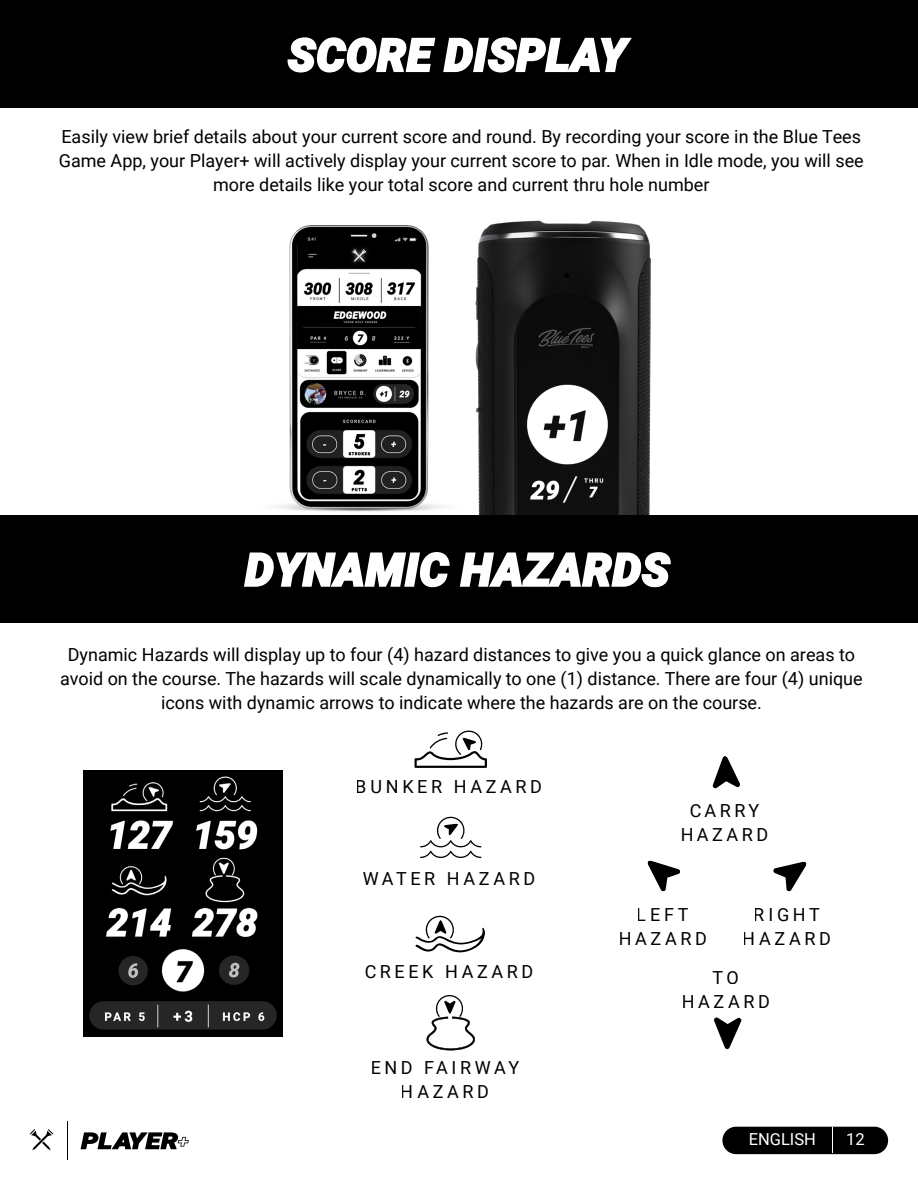
<style>
.page{position:relative;width:918px;height:1188px;background:#fff}
.page>*{position:absolute;margin:0;border:0;box-sizing:border-box;transform-origin:0 0}
.t1{font:italic 900 45px "Roboto";letter-spacing:.02em;color:#fff}
.t2{font:18px/24px "Roboto";color:#000;text-align:center}
.t3{font:18px/24px "Roboto";letter-spacing:.2em;color:#000;text-align:center}
.t4{font:16.5px "Roboto";color:#fff}
</style>
<div class="page">
<svg style="left:647px;top:860px;width:33px;height:32px"></svg>
<svg style="left:773px;top:862px;width:34px;height:29px"></svg>
<svg style="left:712px;top:756px;width:28px;height:32px"></svg>
<svg style="left:714px;top:1017px;width:28px;height:33px"></svg>
<svg style="left:420px;top:817px;width:61px;height:41px"></svg>
<svg style="left:426px;top:995px;width:49px;height:56px"></svg>
<svg style="left:415px;top:916px;width:70px;height:36px"></svg>
<svg style="left:415px;top:731px;width:72px;height:37px"></svg>
<img style="left:83px;top:771px;width:200px;height:266px">
<div style="left:722px;top:1127px;width:166px;height:27px;background:#000;border-radius:14px"></div>
<svg style="left:832px;top:1128px;width:1px;height:25px"></svg>
<svg style="left:30px;top:1129px;width:23px;height:21px"></svg>
<hr style="left:67px;top:1121px;width:1px;height:39px;background:#000">
<svg style="left:81px;top:1132px;width:108px;height:17px"></svg>
<img style="left:475px;top:220px;width:176px;height:295px">
<img style="left:517px;top:380px;width:100px;height:133px">
<div style="left:0;top:515px;width:918px;height:108px;background:#000"></div>
<svg style="left:244px;top:552px;width:206px;height:36px"></svg>
<svg style="left:459px;top:552px;width:212px;height:36px"></svg>
<div style="left:0;top:0;width:918px;height:108px;background:#000"></div>
<svg style="left:287px;top:37px;width:345px;height:36px"></svg>
<img style="left:276px;top:226px;width:168px;height:286px">
<h1 class="t1" style="left:288px;top:23px;width:340px">SCORE DISPLAY</h1>
<p class="t2" style="left:59px;top:124px;width:807px">Easily view brief details about your current score and round. By recording your score in the Blue Tees<br>Game App, your Player+ will actively display your current score to par. When in Idle mode, you will see more details like your total score and current thru hole number</p>
<h1 class="t1" style="left:245px;top:538px;width:426px">DYNAMIC HAZARDS</h1>
<p class="t2" style="left:60px;top:642px;width:804px">Dynamic Hazards will display up to four (4) hazard distances to give you a quick glance on areas to avoid on the course. The hazards will scale dynamically to one (1) distance. There are four (4) unique icons with dynamic arrows to indicate where the hazards are on the course.</p>
<p class="t3" style="left:356px;top:774px;width:188px">BUNKER HAZARD</p>
<p class="t3" style="left:363px;top:866px;width:174px">WATER HAZARD</p>
<p class="t3" style="left:365px;top:959px;width:170px">CREEK HAZARD</p>
<p class="t3" style="left:371px;top:1055px;width:150px">END FAIRWAY<br>HAZARD</p>
<p class="t3" style="left:680px;top:798px;width:90px">CARRY<br>HAZARD</p>
<p class="t3" style="left:619px;top:902px;width:90px">LEFT<br>HAZARD</p>
<p class="t3" style="left:743px;top:902px;width:90px">RIGHT<br>HAZARD</p>
<p class="t3" style="left:682px;top:965px;width:90px">TO<br>HAZARD</p>
<p class="t4" style="left:749px;top:1128px;width:69px">ENGLISH</p>
<p class="t4" style="left:846px;top:1128px;width:20px">12</p>
</div>
